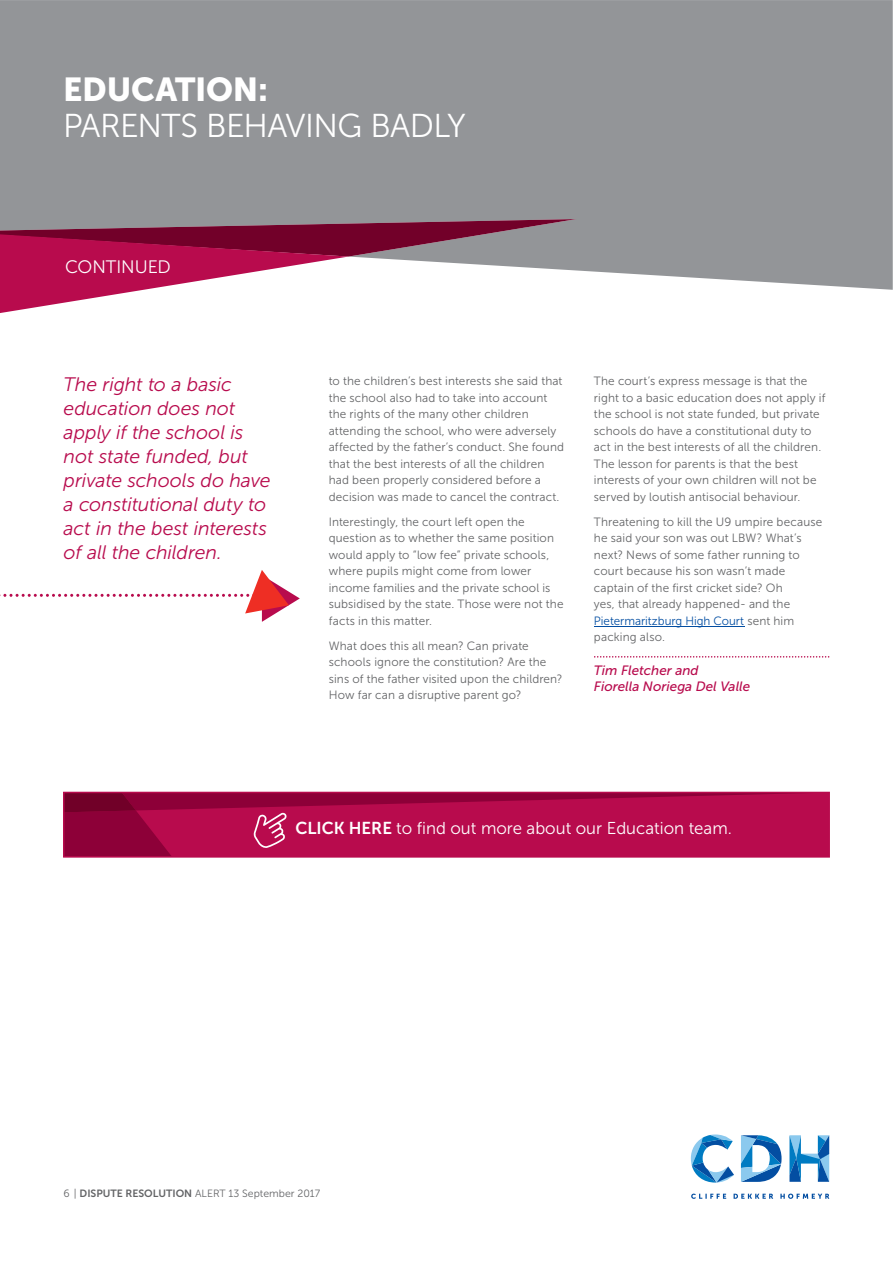
<style>
.page{position:relative;width:893px;height:1263px;background:#fff}
.page>*{position:absolute;margin:0;border:0;box-sizing:border-box;transform-origin:0 0}
.t1{font:33px "Museo Sans 300";letter-spacing:-.02em;color:#fff}
.t2{font:33px "Museo Sans 900";letter-spacing:-.005em;color:#fff}
.t3{font:italic 19.5px/24px "Museo Sans 300";letter-spacing:-.005em;color:#b80b4d}
.t4{font:18px "Museo Sans 300";letter-spacing:-.005em;color:#fff}
.t5{font:17.1px "Museo Sans 300";color:#fff}
.t6{font:italic 13.5px/16.2px "Museo Sans 500";color:#b80b4d}
.t7{font:12px/16.5px "Museo Sans 300";letter-spacing:.01em;color:#636466}
.t8{font:10.5px "Museo Sans 300";color:#636466}
.s1{color:#034ea2}
.s2{font-family:"Museo Sans 700"}
</style>
<div class="page">
<div style="left:0;top:0;width:892px;height:290px;background:#939598"></div>
<svg style="left:0;top:217px;width:576px;height:96px"></svg>
<hr style="left:594px;top:626px;width:150px;height:1px;background:#034ea2">
<svg style="left:594px;top:656px;width:235px;height:2px"></svg>
<svg style="left:0;top:570px;width:300px;height:52px"></svg>
<svg style="left:691px;top:1194px;width:138px;height:5px"></svg>
<svg style="left:789px;top:1135px;width:40px;height:47px"></svg>
<svg style="left:691px;top:1135px;width:43px;height:48px"></svg>
<svg style="left:741px;top:1135px;width:40px;height:47px"></svg>
<svg style="left:64px;top:792px;width:765px;height:65px;background:#ae0948"></svg>
<h1 class="t2" style="left:63px;top:78px;width:207px">EDUCATION:</h1>
<h1 class="t1" style="left:63px;top:114px;width:404px">PARENTS BEHAVING BADLY</h1>
<h3 class="t4" style="left:65px;top:260px;width:107px">CONTINUED</h3>
<h2 class="t3" style="left:64px;top:374px;width:208px">The right to a basic education does not apply if the school is not state funded, but private schools do have a constitutional duty to act in the best interests of all the children.</h2>
<p class="t7" style="left:329px;top:374px;width:237px">to the children’s best interests she said that the school also had to take into account the rights of the many other children attending the school, who were adversely affected by the father’s conduct. She found that the best interests of all the children had been properly considered before a decision was made to cancel the contract.</p>
<p class="t7" style="left:329px;top:515px;width:236px">Interestingly, the court left open the question as to whether the same position would apply to “low fee” private schools, where pupils might come from lower income families and the private school is subsidised by the state. Those were not the facts in this matter.</p>
<p class="t7" style="left:329px;top:639px;width:235px">What does this all mean? Can private schools ignore the constitution? Are the sins of the father visited upon the children?<br>How far can a disruptive parent go?</p>
<p class="t7" style="left:594px;top:374px;width:233px">The court’s express message is that the right to a basic education does not apply if the school is not state funded, but private schools do have a constitutional duty to act in the best interests of all the children.<br>The lesson for parents is that the best interests of your own children will not be served by loutish antisocial behaviour.</p>
<p class="t7" style="left:594px;top:515px;width:230px">Threatening to kill the U9 umpire because he said your son was out LBW? What’s next? News of some father running to court because his son wasn’t made captain of the first cricket side? Oh<br>yes, that already happened- and the <span class="s1">Pietermaritzburg High Court</span> sent him packing also.</p>
<p class="t6" style="left:594px;top:663px;width:158px">Tim Fletcher and<br>Fiorella Noriega Del Valle</p>
<h3 class="t5" style="left:295px;top:822px;width:438px"><span class="s2">CLICK HERE</span> to find out more about our Education team.</h3>
<p class="t8" style="left:64px;top:1189px;width:258px">6 | <span class="s2">DISPUTE RESOLUTION</span> ALERT 13 September 2017</p>
</div>
